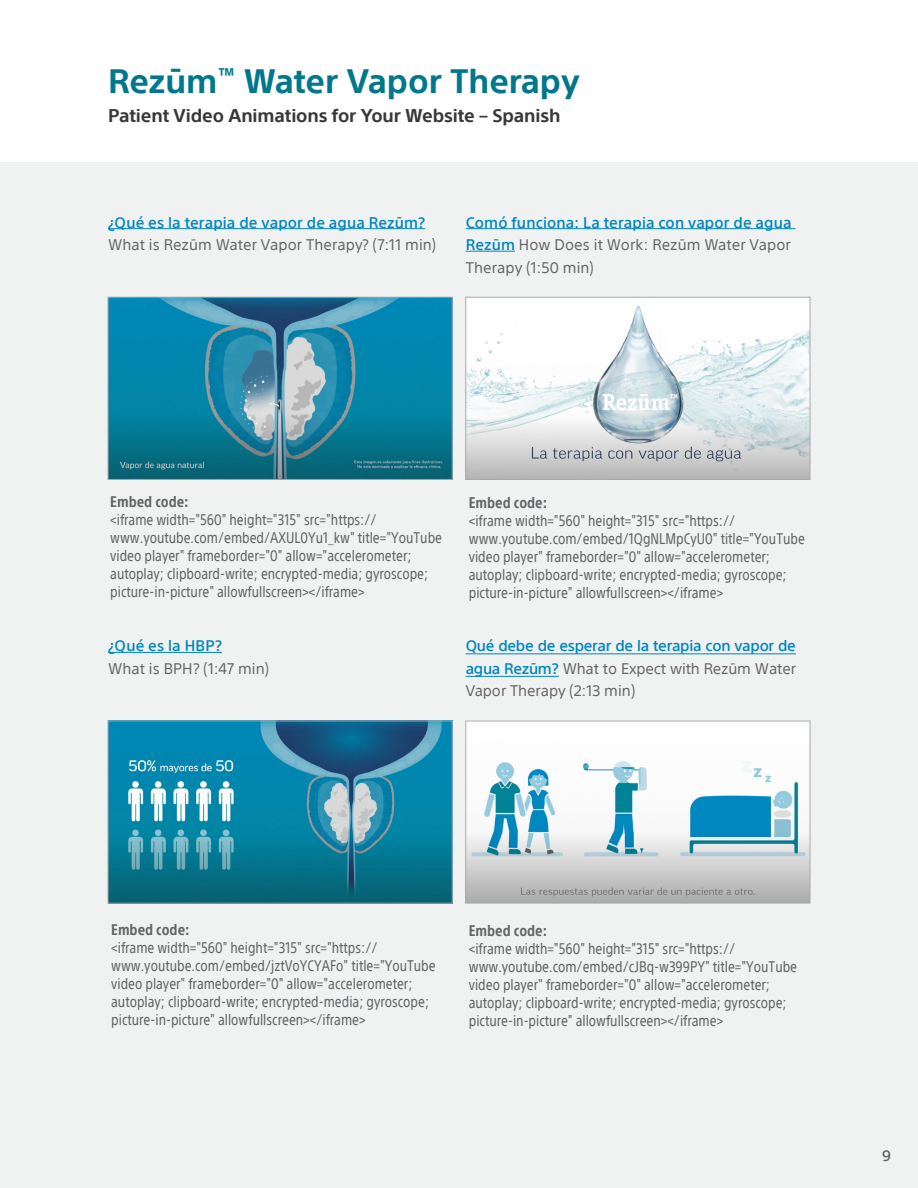
<style>
.page{position:relative;width:918px;height:1188px;background:#fff}
.page>*{position:absolute;margin:0;border:0;box-sizing:border-box;transform-origin:0 0}
.t1{font:700 33px "SST";color:#00778b}
.t2{font:700 18px "SST";letter-spacing:-.01em;color:#383838}
.t3{font:condensed 15px/18px "SST";color:#636466}
.t4{font:15px/22.5px "SST";letter-spacing:.005em;color:#636466;text-align:justify}
.t5{font:500 15px/22.5px "SST";color:#0086bf;text-align:justify}
.t6{font:700 condensed 15px "SST";color:#636466}
.t7{font:500 15px "SST";color:#636466}
.s1{font-weight:500;color:#0086bf}
.s2{font-weight:400;color:#636466}
</style>
<div class="page">
<div style="left:0;top:162px;width:918px;height:1026px;background:#f0f1f1"></div>
<img style="left:110px;top:299px;width:340px;height:179px">
<div style="left:108px;top:297px;width:344px;height:183px;border:1px solid #a7a9ac"></div>
<img style="left:468px;top:299px;width:340px;height:179px">
<div style="left:466px;top:297px;width:344px;height:183px;border:1px solid #a7a9ac"></div>
<img style="left:110px;top:723px;width:340px;height:178px">
<img style="left:468px;top:723px;width:340px;height:178px">
<div style="left:466px;top:721px;width:344px;height:182px;border:1px solid #a7a9ac"></div>
<hr style="left:108px;top:228px;width:317px;height:1px;background:#0086bf">
<hr style="left:466px;top:228px;width:330px;height:1px;background:#0086bf">
<hr style="left:466px;top:251px;width:49px;height:1px;background:#0086bf">
<hr style="left:108px;top:652px;width:114px;height:1px;background:#0086bf">
<hr style="left:466px;top:676px;width:93px;height:1px;background:#0086bf">
<hr style="left:466px;top:653px;width:330px;height:1px;background:#0086bf">
<h1 class="t1" style="left:108px;top:62px;width:473px">Rezūm<sup>™</sup> Water Vapor Therapy</h1>
<p class="t2" style="left:108px;top:105px;width:454px">Patient Video Animations for Your Website – Spanish</p>
<p class="t5" style="left:108px;top:211px;width:318px">¿Qué es la terapia de vapor de agua Rezūm?</p>
<p class="t4" style="left:108px;top:233px;width:329px">What is Rezūm Water Vapor Therapy? (7:11 min)</p>
<p class="t4" style="left:466px;top:211px;width:327px"><span class="s1">Comó funciona: La terapia con vapor de agua Rezūm</span> How Does it Work: Rezūm Water Vapor Therapy (1:50 min)</p>
<p class="t6" style="left:110px;top:493px;width:80px">Embed code:</p>
<p class="t3" style="left:110px;top:510px;width:333px">&lt;iframe width="560" height="315" src="https:// www.youtube.com/embed/AXUL0Yu1_kw" title="YouTube video player" frameborder="0" allow="accelerometer; autoplay; clipboard-write; encrypted-media; gyroscope; picture-in-picture" allowfullscreen&gt;&lt;/iframe&gt;</p>
<p class="t5" style="left:108px;top:635px;width:115px">¿Qué es la HBP?</p>
<p class="t4" style="left:108px;top:657px;width:162px">What is BPH? (1:47 min)</p>
<p class="t6" style="left:469px;top:493px;width:80px">Embed code:</p>
<p class="t3" style="left:469px;top:511px;width:338px">&lt;iframe width="560" height="315" src="https:// www.youtube.com/embed/1QgNLMpCyU0" title="YouTube video player" frameborder="0" allow="accelerometer; autoplay; clipboard-write; encrypted-media; gyroscope; picture-in-picture" allowfullscreen&gt;&lt;/iframe&gt;</p>
<p class="t5" style="left:466px;top:635px;width:332px">Qué debe de esperar de la terapia con vapor de agua Rezūm? <span class="s2">What to Expect with Rezūm Water Vapor Therapy (2:13 min)</span></p>
<p class="t6" style="left:111px;top:921px;width:80px">Embed code:</p>
<p class="t3" style="left:111px;top:939px;width:326px">&lt;iframe width="560" height="315" src="https:// www.youtube.com/embed/jztVoYCYAFo" title="YouTube video player" frameborder="0" allow="accelerometer; autoplay; clipboard-write; encrypted-media; gyroscope; picture-in-picture" allowfullscreen&gt;&lt;/iframe&gt;</p>
<p class="t6" style="left:469px;top:922px;width:80px">Embed code:</p>
<p class="t3" style="left:469px;top:940px;width:330px">&lt;iframe width="560" height="315" src="https:// www.youtube.com/embed/cJBq-w399PY" title="YouTube video player" frameborder="0" allow="accelerometer; autoplay; clipboard-write; encrypted-media; gyroscope; picture-in-picture" allowfullscreen&gt;&lt;/iframe&gt;</p>
<p class="t7" style="left:882px;top:1147px;width:10px">9</p>
</div>
